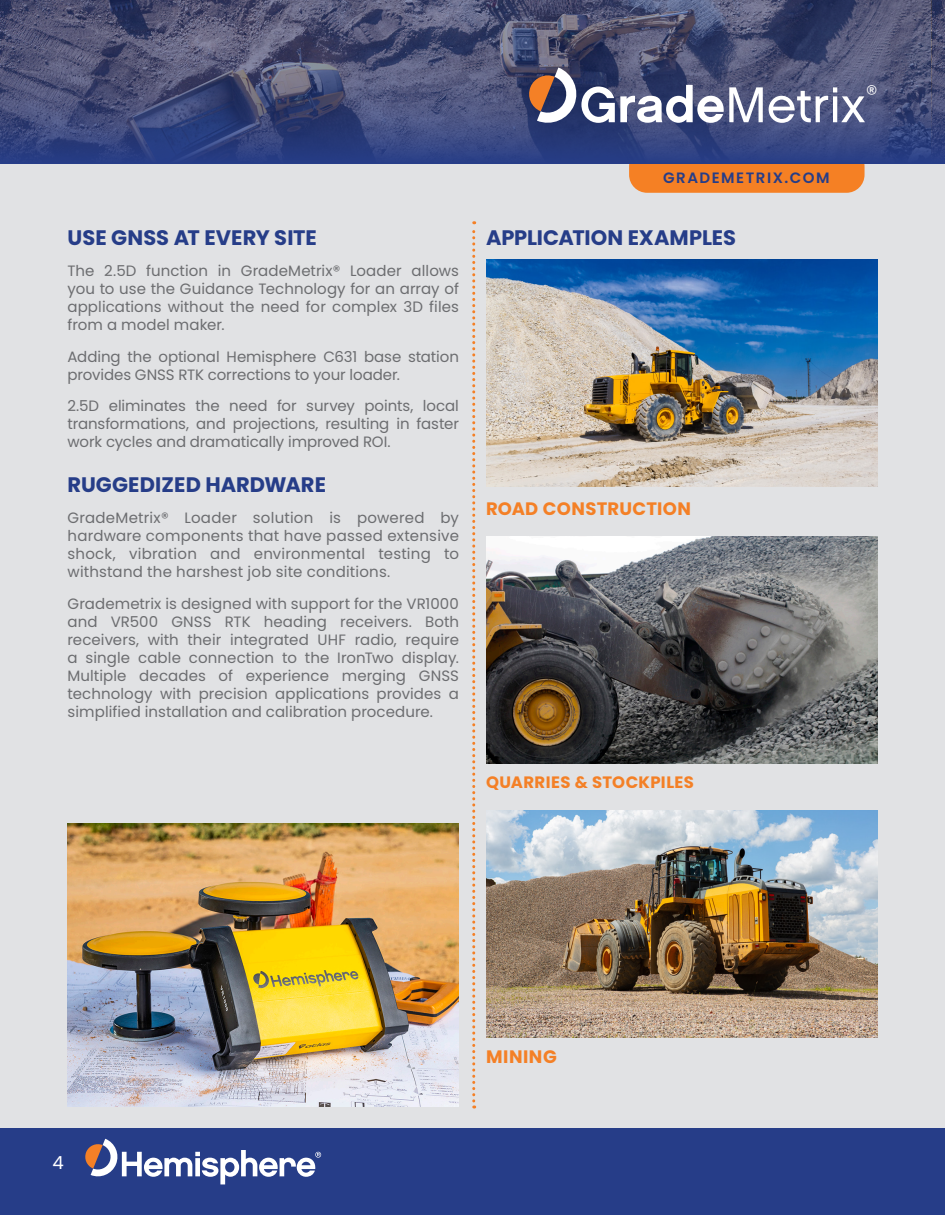
<style>
.page{position:relative;width:945px;height:1215px;background:#e1e2e4}
.page>*{position:absolute;margin:0;border:0;box-sizing:border-box;transform-origin:0 0}
.t1{font:300 23.85px "Poppins";color:#fff}
.t2{font:700 21px "Poppins";color:#263d88}
.t3{font:700 18px "Poppins";letter-spacing:.025em;color:#f48026}
.t4{font:18px "Poppins";color:#fff}
.t5{font:700 16.5px "Poppins";letter-spacing:.025em;color:#f48026}
.Text{font:15px/18px "Poppins";color:#6c6d70;text-align:justify}
.t6{font:600 15px "Poppins";letter-spacing:.1em;color:#263d88}
</style>
<div class="page">
<div style="left:629px;top:148px;width:236px;height:45px;background:#f58024;border-radius:18px"></div>
<svg style="left:0;top:0;width:932px;height:164px;background:#454d78"></svg>
<div style="left:0;top:1128px;width:945px;height:87px;background:#263d88"></div>
<svg style="left:85px;top:1139px;width:236px;height:45px"></svg>
<svg style="left:527px;top:68px;width:236px;height:59px;background:#737590"></svg>
<svg style="left:769px;top:87px;width:96px;height:36px;background:#858aa7"></svg>
<svg style="left:932px;top:0;width:13px;height:164px;background:#404874"></svg>
<img style="left:486px;top:260px;width:392px;height:227px">
<img style="left:486px;top:536px;width:392px;height:227px">
<img style="left:486px;top:811px;width:391px;height:227px">
<img style="left:68px;top:824px;width:391px;height:283px">
<svg style="left:472px;top:221px;width:3px;height:887px"></svg>
<p class="t6" style="left:663px;top:169px;width:168px">GRADEMETRIX.COM</p>
<p class="t2" style="left:68px;top:225px;width:251px">USE GNSS AT EVERY SITE</p>
<p class="t2" style="left:486px;top:225px;width:252px">APPLICATION EXAMPLES</p>
<p class="Text" style="left:68px;top:262px;width:393px">The 2.5D function in GradeMetrix® Loader allows you to use the Guidance Technology for an array of applications without the need for complex 3D files from a model maker.</p>
<p class="Text" style="left:68px;top:348px;width:393px">Adding the optional Hemisphere C631 base station provides GNSS RTK corrections to your loader.</p>
<p class="Text" style="left:68px;top:397px;width:393px">2.5D eliminates the need for survey points, local transformations, and projections, resulting in faster work cycles and dramatically improved ROI.</p>
<p class="t2" style="left:68px;top:472px;width:260px">RUGGEDIZED HARDWARE</p>
<p class="Text" style="left:68px;top:509px;width:393px">GradeMetrix® Loader solution is powered by hardware components that have passed extensive shock, vibration and environmental testing to withstand the harshest job site conditions.</p>
<p class="Text" style="left:68px;top:594px;width:393px">Grademetrix is designed with support for the VR1000 and VR500 GNSS RTK heading receivers. Both receivers, with their integrated UHF radio, require a single cable connection to the IronTwo display.<br>Multiple decades of experience merging GNSS technology with precision applications provides a simplified installation and calibration procedure.</p>
<p class="t3" style="left:486px;top:499px;width:207px">ROAD CONSTRUCTION</p>
<p class="t5" style="left:486px;top:773px;width:210px">QUARRIES &amp; STOCKPILES</p>
<h1 class="t1" style="left:866px;top:80px;width:13px">®</h1>
<p class="t4" style="left:52px;top:1152px;width:13px">4</p>
<p class="t3" style="left:486px;top:1047px;width:72px">MINING</p>
</div>
